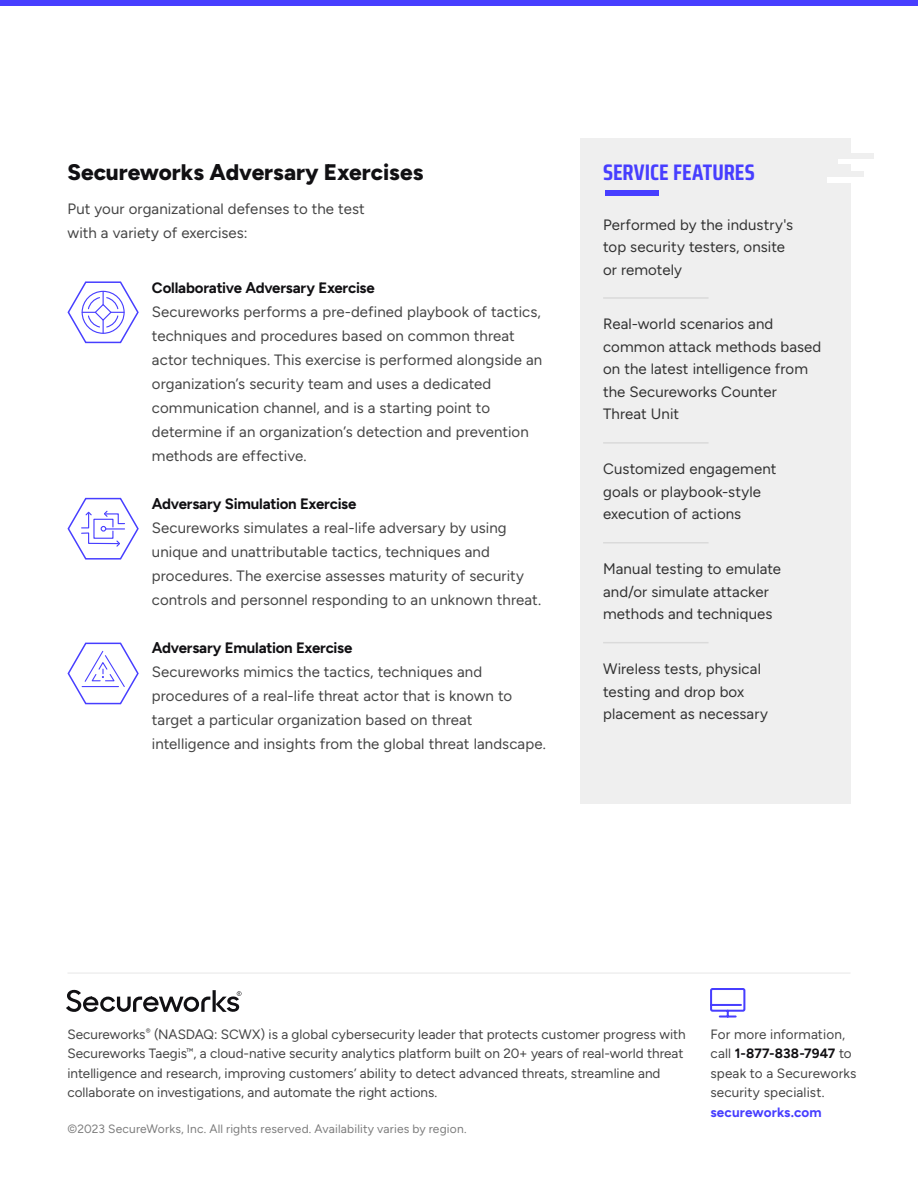
<style>
.page{position:relative;width:918px;height:1188px;background:#fff}
.page>*{position:absolute;margin:0;border:0;box-sizing:border-box;transform-origin:0 0}
.t1{font:800 22.5px "Figtree";color:#111013}
.t2{font:700 22.5px "Saira Condensed";color:#473eff}
.t3{font:15px/24px "Figtree";letter-spacing:.005em;color:#464646}
.t4{font:15px/22.5px "Figtree";letter-spacing:.01em;color:#333}
.t5{font:700 15px "Figtree";letter-spacing:-.015em;color:#111013}
.t6{font:13.5px/19.5px "Figtree";color:#464646}
.t7{font:700 13.5px "Figtree";letter-spacing:.01em;color:#473eff}
.t8{font:12px "Figtree";letter-spacing:.015em;color:#7d7d7d}
.s1{font-weight:700;color:#111013}
</style>
<div class="page">
<hr style="left:68px;top:972px;width:782px;height:2px;background:#efefef">
<svg style="left:710px;top:988px;width:36px;height:30px"></svg>
<svg style="left:66px;top:990px;width:175px;height:22px"></svg>
<div style="left:0;top:0;width:918px;height:6px;background:#473eff"></div>
<div style="left:580px;top:138px;width:271px;height:665px;background:#efefef"></div>
<hr style="left:603px;top:297px;width:106px;height:2px;background:#dadada">
<hr style="left:603px;top:442px;width:106px;height:2px;background:#dadada">
<hr style="left:603px;top:542px;width:106px;height:2px;background:#dadada">
<hr style="left:603px;top:642px;width:106px;height:1px;background:#dadada">
<div style="left:605px;top:190px;width:54px;height:5px;background:#473eff"></div>
<div style="left:827px;top:177px;width:44px;height:5px;background:#fff"></div>
<div style="left:838px;top:158px;width:43px;height:5px;background:#fff"></div>
<div style="left:831px;top:153px;width:43px;height:5px;background:#efefef"></div>
<div style="left:821px;top:172px;width:43px;height:5px;background:#efefef"></div>
<svg style="left:67px;top:642px;width:72px;height:63px"></svg>
<svg style="left:67px;top:497px;width:72px;height:63px"></svg>
<svg style="left:67px;top:281px;width:72px;height:63px"></svg>
<h1 class="t1" style="left:68px;top:159px;width:357px">Secureworks Adversary Exercises</h1>
<p class="t3" style="left:68px;top:196px;width:299px">Put your organizational defenses to the test with a variety of exercises:</p>
<p class="t5" style="left:152px;top:278px;width:224px">Collaborative Adversary Exercise</p>
<p class="t3" style="left:152px;top:299px;width:392px">Secureworks performs a pre-defined playbook of tactics, techniques and procedures based on common threat actor techniques. This exercise is performed alongside an organization’s security team and uses a dedicated communication channel, and is a starting point to determine if an organization’s detection and prevention methods are effective.</p>
<p class="t5" style="left:152px;top:494px;width:206px">Adversary Simulation Exercise</p>
<p class="t3" style="left:152px;top:515px;width:391px">Secureworks simulates a real-life adversary by using unique and unattributable tactics, techniques and procedures. The exercise assesses maturity of security controls and personnel responding to an unknown threat.</p>
<p class="t5" style="left:152px;top:638px;width:202px">Adversary Emulation Exercise</p>
<p class="t3" style="left:152px;top:659px;width:395px">Secureworks mimics the tactics, techniques and procedures of a real-life threat actor that is known to target a particular organization based on threat intelligence and insights from the global threat landscape.</p>
<h1 class="t2" style="left:603px;top:154px;width:153px">SERVICE FEATURES</h1>
<p class="t4" style="left:603px;top:213px;width:192px">Performed by the industry's top security testers, onsite or remotely</p>
<p class="t4" style="left:603px;top:313px;width:220px">Real-world scenarios and common attack methods based on the latest intelligence from the Secureworks Counter<br>Threat Unit</p>
<p class="t4" style="left:603px;top:458px;width:175px">Customized engagement goals or playbook-style execution of actions</p>
<p class="t4" style="left:603px;top:558px;width:179px">Manual testing to emulate and/or simulate attacker methods and techniques</p>
<p class="t4" style="left:603px;top:658px;width:166px">Wireless tests, physical testing and drop box placement as necessary</p>
<p class="t6" style="left:68px;top:1024px;width:620px">Secureworks<sup>®</sup> (NASDAQ: SCWX) is a global cybersecurity leader that protects customer progress with Secureworks Taegis<sup>™</sup>, a cloud-native security analytics platform built on 20+ years of real-world threat intelligence and research, improving customers’ ability to detect advanced threats, streamline and collaborate on investigations, and automate the right actions.</p>
<p class="t6" style="left:710px;top:1024px;width:147px">For more information, call <span class="s1">1-877-838-7947</span> to speak to a Secureworks security specialist.</p>
<p class="t7" style="left:710px;top:1104px;width:113px">secureworks.com</p>
<p class="t8" style="left:68px;top:1122px;width:401px">©2023 SecureWorks, Inc. All rights reserved. Availability varies by region.</p>
</div>
